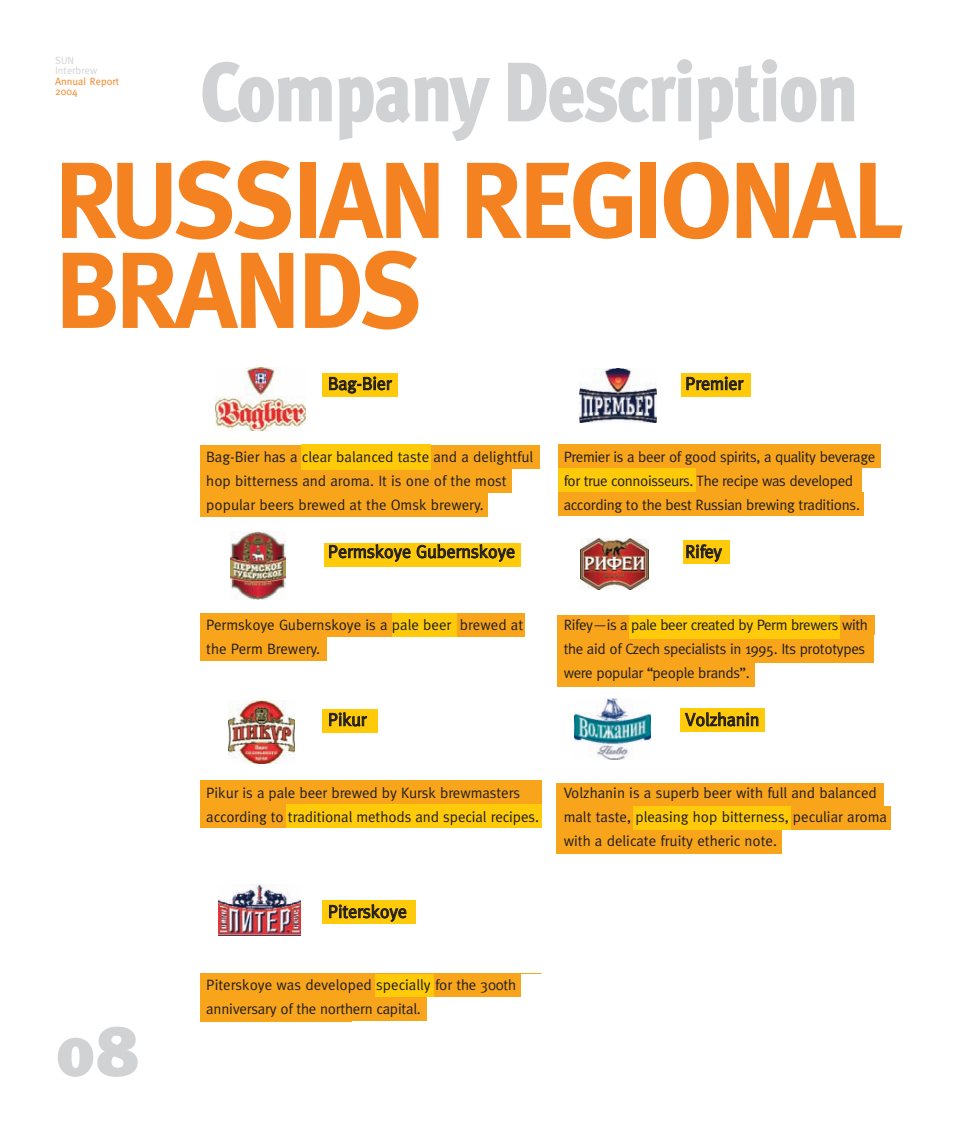
<style>
.page{position:relative;width:977px;height:1131px;background:#fff}
.page>*{position:absolute;margin:0;border:0;box-sizing:border-box;transform-origin:0 0}
.t1{font:700 108px/90px "Meta";letter-spacing:-.025em;color:#f58220}
.t2{font:900 84px "Meta Cond";letter-spacing:-.03em;color:#d1d2d4}
.t3{font:900 72px "Meta Plus";color:#d1d2d4}
.t4{font:18px "Meta";letter-spacing:-.005em;color:#231f20}
.t5{font:15px/24px "Meta";letter-spacing:-.005em;color:#231f20}
.t6{font:15px/24px "Meta";letter-spacing:-.025em;color:#231f20}
.t7{font:10.5px/10.5px "Meta";color:#f58220}
.t8{font:10.5px/10.5px "Meta";color:#d1d2d4}
</style>
<div class="page">
<div style="left:324px;top:543px;width:196px;height:24px;background:#feca0a"></div>
<div style="left:200px;top:613px;width:341px;height:48px;background:#f9a51b"></div>
<div style="left:525px;top:613px;width:42px;height:24px;background:#fff"></div>
<div style="left:392px;top:613px;width:64px;height:24px;background:#feca0a"></div>
<div style="left:327px;top:637px;width:240px;height:28px;background:#fff"></div>
<img style="left:231px;top:531px;width:54px;height:68px">
<div style="left:680px;top:373px;width:70px;height:24px;background:#feca0a"></div>
<div style="left:558px;top:444px;width:341px;height:72px;background:#f9a51b"></div>
<div style="left:881px;top:441px;width:23px;height:31px;background:#fff"></div>
<div style="left:862px;top:468px;width:42px;height:24px;background:#fff"></div>
<div style="left:558px;top:468px;width:138px;height:24px;background:#feca0a"></div>
<div style="left:864px;top:489px;width:40px;height:32px;background:#fff"></div>
<img style="left:580px;top:369px;width:76px;height:54px">
<div style="left:322px;top:709px;width:56px;height:24px;background:#feca0a"></div>
<div style="left:200px;top:781px;width:341px;height:47px;background:#f9a51b"></div>
<div style="left:287px;top:805px;width:255px;height:23px;background:#feca0a"></div>
<img style="left:229px;top:701px;width:65px;height:62px">
<div style="left:322px;top:900px;width:93px;height:24px;background:#feca0a"></div>
<div style="left:200px;top:974px;width:340px;height:48px;background:#f9a51b"></div>
<div style="left:521px;top:974px;width:25px;height:24px;background:#fff"></div>
<div style="left:427px;top:998px;width:119px;height:25px;background:#fff"></div>
<div style="left:375px;top:975px;width:58px;height:22px;background:#feca0a"></div>
<img style="left:218px;top:884px;width:83px;height:51px">
<div style="left:200px;top:445px;width:341px;height:72px;background:#f9a51b"></div>
<div style="left:322px;top:373px;width:76px;height:24px;background:#feca0a"></div>
<div style="left:540px;top:445px;width:6px;height:25px;background:#fff"></div>
<div style="left:301px;top:445px;width:130px;height:25px;background:#feca0a"></div>
<img style="left:215px;top:368px;width:91px;height:62px">
<div style="left:512px;top:469px;width:34px;height:24px;background:#fff"></div>
<div style="left:488px;top:493px;width:58px;height:30px;background:#fff"></div>
<div style="left:682px;top:540px;width:47px;height:24px;background:#feca0a"></div>
<div style="left:557px;top:615px;width:341px;height:72px;background:#f9a51b"></div>
<div style="left:874px;top:612px;width:31px;height:27px;background:#fff"></div>
<div style="left:629px;top:615px;width:210px;height:24px;background:#feca0a"></div>
<div style="left:874px;top:636px;width:31px;height:32px;background:#fff"></div>
<div style="left:755px;top:663px;width:150px;height:27px;background:#fff"></div>
<div style="left:680px;top:708px;width:85px;height:24px;background:#feca0a"></div>
<div style="left:556px;top:783px;width:341px;height:70px;background:#f9a51b"></div>
<div style="left:883px;top:782px;width:40px;height:24px;background:#fff"></div>
<div style="left:891px;top:801px;width:32px;height:33px;background:#fff"></div>
<div style="left:633px;top:806px;width:158px;height:24px;background:#feca0a"></div>
<div style="left:782px;top:830px;width:141px;height:27px;background:#fff"></div>
<img style="left:580px;top:538px;width:68px;height:51px">
<img style="left:575px;top:699px;width:75px;height:60px">
<p class="t8" style="left:55px;top:56px;width:44px">SUN<br>Interbrew</p>
<p class="t7" style="left:55px;top:77px;width:66px">Annual Report<br>2004</p>
<h2 class="t2" style="left:200px;top:54px;width:660px">Company Description</h2>
<h1 class="t1" style="left:55px;top:161px;width:850px">RUSSIAN REGIONAL<br>BRANDS</h1>
<h3 class="t3" style="left:55px;top:1016px;width:86px">08</h3>
<p class="t4" style="left:328px;top:377px;width:65px">Bag-Bier</p>
<p class="t5" style="left:206px;top:446px;width:328px">Bag-Bier has a clear balanced taste and a delightful hop bitterness and aroma. It is one of the most popular beers brewed at the Omsk brewery.</p>
<p class="t4" style="left:328px;top:545px;width:189px">Permskoye Gubernskoye</p>
<p class="t5" style="left:206px;top:614px;width:318px">Permskoye Gubernskoye is a pale beer brewed at the Perm Brewery.</p>
<p class="t4" style="left:328px;top:713px;width:40px">Pikur</p>
<p class="t5" style="left:206px;top:782px;width:334px">Pikur is a pale beer brewed by Kursk brewmasters according to traditional methods and special recipes.</p>
<p class="t4" style="left:328px;top:905px;width:81px">Piterskoye</p>
<p class="t5" style="left:206px;top:974px;width:311px">Piterskoye was developed specially for the 300th anniversary of the northern capital.</p>
<p class="t4" style="left:685px;top:377px;width:59px">Premier</p>
<p class="t6" style="left:563px;top:446px;width:313px">Premier is a beer of good spirits, a quality beverage for true connoisseurs. The recipe was developed according to the best Russian brewing traditions.</p>
<p class="t4" style="left:685px;top:545px;width:38px">Rifey</p>
<p class="t5" style="left:563px;top:614px;width:306px">Rifey—is a pale beer created by Perm brewers with the aid of Czech specialists in 1995. Its prototypes were popular “people brands”.</p>
<p class="t4" style="left:685px;top:713px;width:76px">Volzhanin</p>
<p class="t5" style="left:563px;top:782px;width:325px">Volzhanin is a superb beer with full and balanced malt taste, pleasing hop bitterness, peculiar aroma with a delicate fruity etheric note.</p>
</div>
